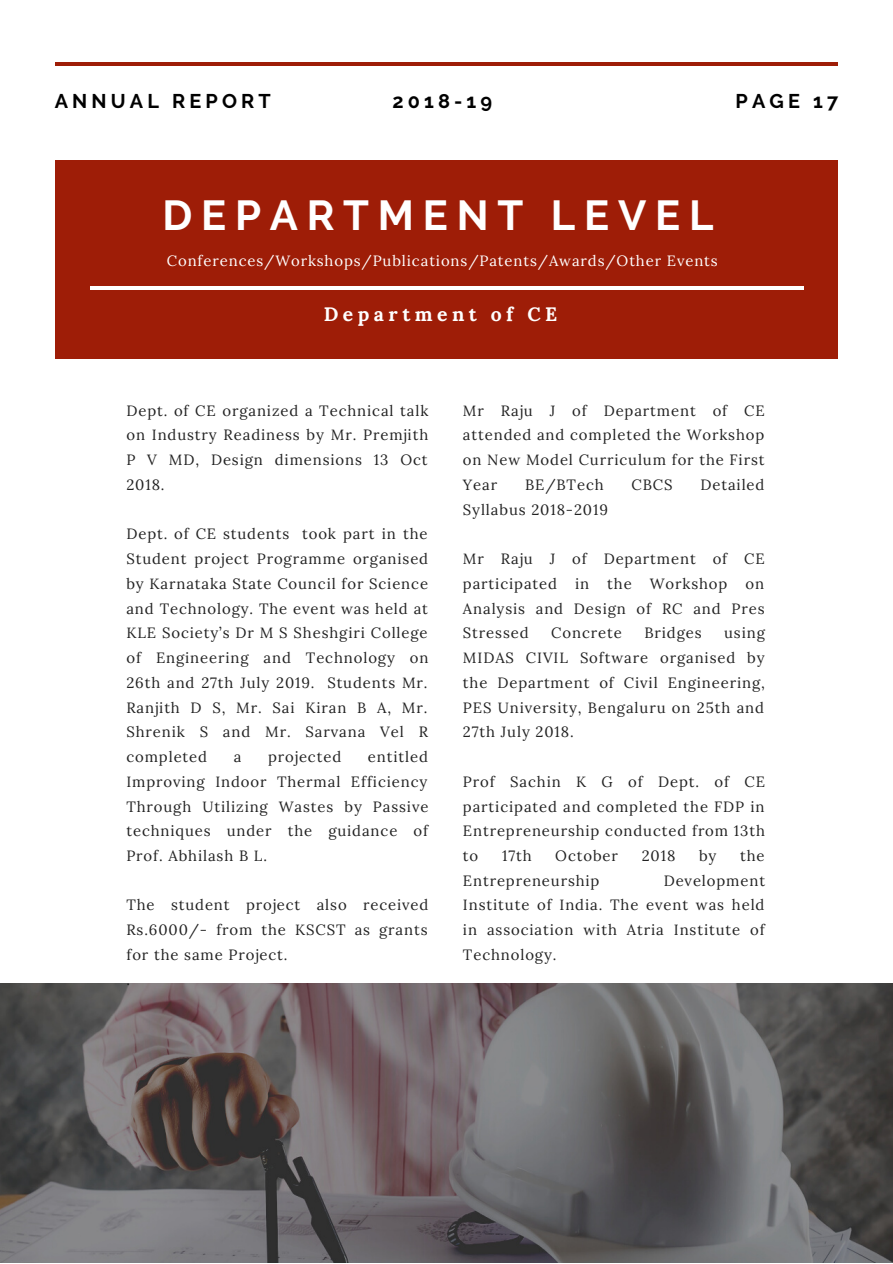
<style>
.page{position:relative;width:893px;height:1264px;background:#fff}
.page>*{position:absolute;margin:0;border:0;box-sizing:border-box;transform-origin:0 0}
.t1{font:700 41.85px "Raleway";letter-spacing:.21em;color:#fff}
.t2{font:700 19.8px "Raleway";letter-spacing:.21em;color:#000}
.t3{font:700 19.35px "Lora";letter-spacing:.23em;color:#fff}
.t4{font:14.85px/24.8px "Lora";letter-spacing:.06em;color:#222;text-align:justify}
.t5{font:14.85px "Lora";letter-spacing:.06em;color:#fff}
</style>
<div class="page">
<img style="left:0;top:983px;width:892px;height:279px">
<hr style="left:55px;top:62px;width:782px;height:4px;background:#9e1d07">
<div style="left:55px;top:161px;width:782px;height:197px;background:#9e1d07"></div>
<hr style="left:91px;top:286px;width:712px;height:4px;background:#fff">
<p class="t2" style="left:55px;top:89px;width:217px">ANNUAL REPORT</p>
<p class="t2" style="left:735px;top:89px;width:104px">PAGE 17</p>
<p class="t2" style="left:392px;top:89px;width:101px">2018-19</p>
<p class="t1" style="left:162px;top:191px;width:552px">DEPARTMENT LEVEL</p>
<p class="t5" style="left:167px;top:251px;width:552px">Conferences/Workshops/Publications/Patents/Awards/Other Events</p>
<p class="t3" style="left:324px;top:302px;width:235px">Department of CE</p>
<p class="t4" style="left:126px;top:398px;width:303px">Dept. of CE organized a Technical talk on Industry Readiness by Mr. Premjith P V MD, Design dimensions 13 Oct 2018.</p>
<p class="t4" style="left:126px;top:521px;width:303px">Dept. of CE students took part in the Student project Programme organised by Karnataka State Council for Science and Technology. The event was held at KLE Society’s Dr M S Sheshgiri College of Engineering and Technology on 26th and 27th July 2019. Students Mr.<br>Ranjith D S, Mr. Sai Kiran B A, Mr.<br>Shrenik S and Mr. Sarvana Vel R completed</p>
<p class="t4" style="left:126px;top:744px;width:303px;text-indent:241px">entitled Improving Indoor Thermal Efficiency Through Utilizing Wastes by Passive techniques under the guidance of Prof. Abhilash B L.</p>
<p class="t4" style="left:126px;top:892px;width:303px">The student project also received Rs.6000/- from the KSCST as grants for the same Project.</p>
<p class="t4" style="left:126px;top:966px;width:5px">.</p>
<p class="t4" style="left:234px;top:744px;width:9px">a</p>
<p class="t4" style="left:268px;top:744px;width:75px">projected</p>
<p class="t4" style="left:463px;top:398px;width:303px">Mr Raju J of Department of CE attended and completed the Workshop on New Model Curriculum for the First Year</p>
<p class="t4" style="left:525px;top:472px;width:80px">BE/BTech</p>
<p class="t4" style="left:631px;top:472px;width:43px">CBCS</p>
<p class="t4" style="left:700px;top:472px;width:65px">Detailed</p>
<p class="t4" style="left:463px;top:497px;width:146px">Syllabus 2018-2019</p>
<p class="t4" style="left:463px;top:546px;width:303px">Mr Raju J of Department of CE participated in the Workshop on Analysis and Design of RC and Pres Stressed</p>
<p class="t4" style="left:551px;top:620px;width:72px">Concrete</p>
<p class="t4" style="left:644px;top:620px;width:59px">Bridges</p>
<p class="t4" style="left:463px;top:620px;width:303px;text-indent:261px">using MIDAS CIVIL Software organised by the Department of Civil Engineering, PES University, Bengaluru on 25th and 27th July 2018.</p>
<p class="t4" style="left:463px;top:769px;width:303px">Prof Sachin K G of Dept. of CE participated and completed the FDP in Entrepreneurship conducted from 13th to</p>
<p class="t4" style="left:502px;top:843px;width:31px">17th</p>
<p class="t4" style="left:555px;top:843px;width:64px">October</p>
<p class="t4" style="left:641px;top:843px;width:35px">2018</p>
<p class="t4" style="left:699px;top:843px;width:19px">by</p>
<p class="t4" style="left:740px;top:843px;width:26px">the</p>
<p class="t4" style="left:463px;top:868px;width:138px">Entrepreneurship</p>
<p class="t4" style="left:463px;top:868px;width:303px;text-indent:201px">Development Institute of India. The event was held in association with Atria Institute of Technology.</p>
</div>
